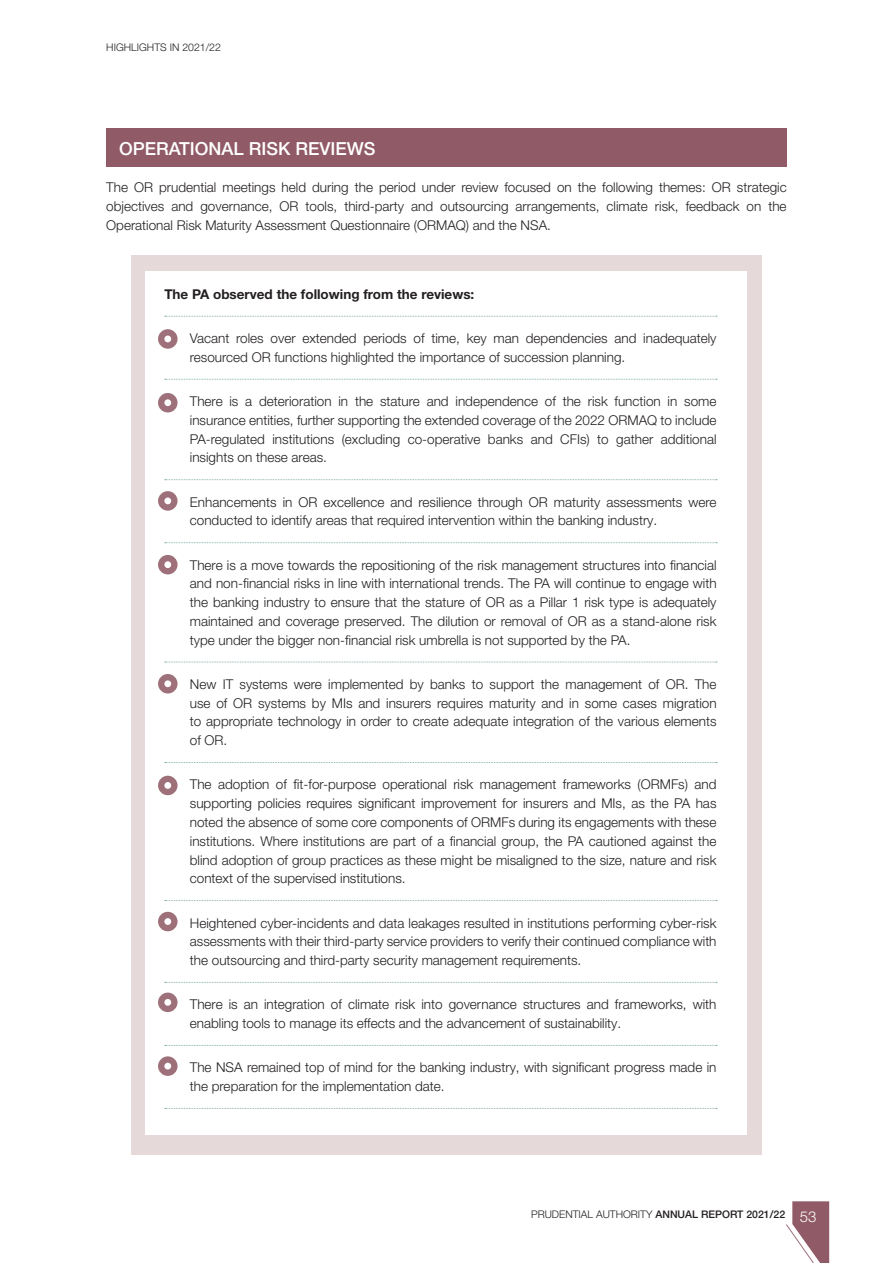
<style>
.page{position:relative;width:893px;height:1263px;background:#fff}
.page>*{position:absolute;margin:0;border:0;box-sizing:border-box;transform-origin:0 0}
.Heading_2{font:500 18px "Helvetica Neue LT Pro";color:#fff}
.BODY_TEXT{font:300 13.5px/18.8px "Helvetica Neue LT Pro";color:#231f20;text-align:justify}
.BODY_TEXT-2{font:700 13.5px "Helvetica Neue LT Pro";color:#231f20}
.t1{font:300 10.5px "Helvetica Neue LT Pro";color:#231f20}
.s1{font-weight:500}
.s2{font-size:15px;color:#fff}
</style>
<div class="page">
<svg style="left:786px;top:1201px;width:43px;height:62px"></svg>
<div style="left:131px;top:255px;width:631px;height:899px;background:#e5d9da"></div>
<div style="left:146px;top:271px;width:601px;height:864px;background:#fff"></div>
<div style="left:158px;top:329px;width:20px;height:20px;background:#9e707a;border-radius:50%"></div>
<div style="left:164px;top:336px;width:7px;height:6px;background:#fff;border-radius:50%"></div>
<div style="left:158px;top:393px;width:20px;height:19px;background:#9e707a;border-radius:50%"></div>
<div style="left:164px;top:399px;width:7px;height:7px;background:#fff;border-radius:50%"></div>
<div style="left:158px;top:491px;width:20px;height:20px;background:#9e707a;border-radius:50%"></div>
<div style="left:164px;top:497px;width:7px;height:7px;background:#fff;border-radius:50%"></div>
<div style="left:158px;top:555px;width:20px;height:19px;background:#9e707a;border-radius:50%"></div>
<div style="left:164px;top:561px;width:7px;height:7px;background:#fff;border-radius:50%"></div>
<div style="left:158px;top:674px;width:20px;height:19px;background:#9e707a;border-radius:50%"></div>
<div style="left:164px;top:680px;width:7px;height:7px;background:#fff;border-radius:50%"></div>
<div style="left:158px;top:776px;width:20px;height:19px;background:#9e707a;border-radius:50%"></div>
<div style="left:164px;top:782px;width:7px;height:7px;background:#fff;border-radius:50%"></div>
<div style="left:158px;top:912px;width:20px;height:19px;background:#9e707a;border-radius:50%"></div>
<div style="left:164px;top:918px;width:7px;height:7px;background:#fff;border-radius:50%"></div>
<div style="left:158px;top:992px;width:20px;height:20px;background:#9e707a;border-radius:50%"></div>
<div style="left:164px;top:999px;width:7px;height:7px;background:#fff;border-radius:50%"></div>
<div style="left:158px;top:1056px;width:20px;height:20px;background:#9e707a;border-radius:50%"></div>
<div style="left:164px;top:1063px;width:7px;height:6px;background:#fff;border-radius:50%"></div>
<svg style="left:165px;top:316px;width:552px;height:1px"></svg>
<svg style="left:165px;top:379px;width:552px;height:1px"></svg>
<svg style="left:165px;top:479px;width:552px;height:1px"></svg>
<svg style="left:165px;top:542px;width:552px;height:1px"></svg>
<svg style="left:165px;top:662px;width:552px;height:1px"></svg>
<svg style="left:165px;top:762px;width:552px;height:1px"></svg>
<svg style="left:165px;top:900px;width:552px;height:1px"></svg>
<svg style="left:165px;top:982px;width:552px;height:1px"></svg>
<svg style="left:165px;top:1045px;width:552px;height:1px"></svg>
<svg style="left:165px;top:1108px;width:552px;height:1px"></svg>
<div style="left:106px;top:128px;width:681px;height:38px;background:#905b67"></div>
<p class="t1" style="left:106px;top:40px;width:116px">HIGHLIGHTS IN 2021/22</p>
<p class="Heading_2" style="left:119px;top:137px;width:258px">OPERATIONAL RISK REVIEWS</p>
<p class="BODY_TEXT" style="left:106px;top:178px;width:682px">The OR prudential meetings held during the period under review focused on the following themes: OR strategic objectives and governance, OR tools, third-party and outsourcing arrangements, climate risk, feedback on the Operational Risk Maturity Assessment Questionnaire (ORMAQ) and the NSA.</p>
<p class="BODY_TEXT-2" style="left:164px;top:285px;width:311px">The PA observed the following from the reviews:</p>
<p class="BODY_TEXT" style="left:190px;top:329px;width:528px">Vacant roles over extended periods of time, key man dependencies and inadequately resourced OR functions highlighted the importance of succession planning.</p>
<p class="BODY_TEXT" style="left:190px;top:392px;width:528px">There is a deterioration in the stature and independence of the risk function in some insurance entities, further supporting the extended coverage of the 2022 ORMAQ to include PA-regulated institutions (excluding co-operative banks and CFIs) to gather additional insights on these areas.</p>
<p class="BODY_TEXT" style="left:190px;top:492px;width:528px">Enhancements in OR excellence and resilience through OR maturity assessments were conducted to identify areas that required intervention within the banking industry.</p>
<p class="BODY_TEXT" style="left:190px;top:555px;width:528px">There is a move towards the repositioning of the risk management structures into financial and non-financial risks in line with international trends. The PA will continue to engage with the banking industry to ensure that the stature of OR as a Pillar 1 risk type is adequately maintained and coverage preserved. The dilution or removal of OR as a stand-alone risk type under the bigger non-financial risk umbrella is not supported by the PA.</p>
<p class="BODY_TEXT" style="left:190px;top:674px;width:528px">New IT systems were implemented by banks to support the management of OR. The use of OR systems by MIs and insurers requires maturity and in some cases migration to appropriate technology in order to create adequate integration of the various elements of OR.</p>
<p class="BODY_TEXT" style="left:190px;top:775px;width:528px">The adoption of fit-for-purpose operational risk management frameworks (ORMFs) and supporting policies requires significant improvement for insurers and MIs, as the PA has noted the absence of some core components of ORMFs during its engagements with these institutions. Where institutions are part of a financial group, the PA cautioned against the blind adoption of group practices as these might be misaligned to the size, nature and risk context of the supervised institutions.</p>
<p class="BODY_TEXT" style="left:190px;top:913px;width:528px">Heightened cyber-incidents and data leakages resulted in institutions performing cyber-risk assessments with their third-party service providers to verify their continued compliance with the outsourcing and third-party security management requirements.</p>
<p class="BODY_TEXT" style="left:190px;top:995px;width:528px">There is an integration of climate risk into governance structures and frameworks, with enabling tools to manage its effects and the advancement of sustainability.</p>
<p class="BODY_TEXT" style="left:190px;top:1058px;width:528px">The NSA remained top of mind for the banking industry, with significant progress made in the preparation for the implementation date.</p>
<p class="t1" style="left:531px;top:1208px;width:287px">PRUDENTIAL AUTHORITY <span class="s1">ANNUAL REPORT 2021/22</span> <span class="s2">53</span></p>
</div>
